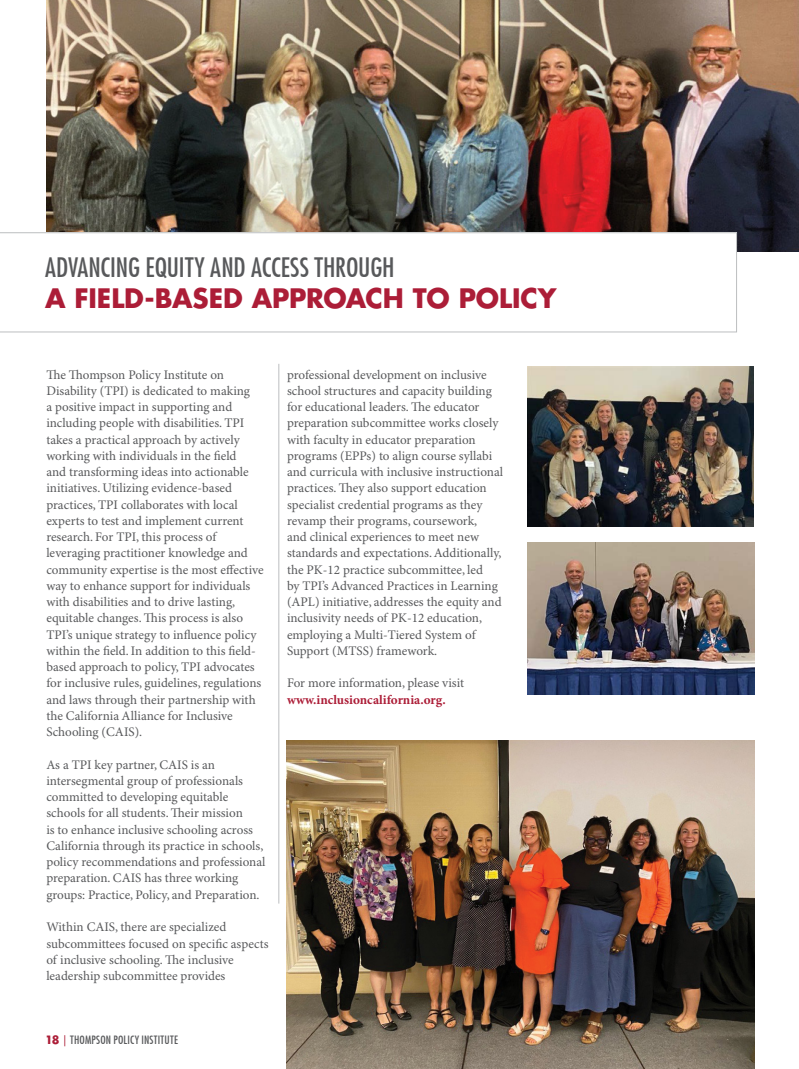
<style>
.page{position:relative;width:799px;height:1069px;background:#fff}
.page>*{position:absolute;margin:0;border:0;box-sizing:border-box;transform-origin:0 0}
.t1{font:500 condensed 26.25px/31.5px "Futura LT Pro";letter-spacing:-.01em;color:#58595b}
.t2{font:13.12px/16.2px "Minion Pro";color:#58595b}
.t3{font:500 condensed 11.25px "Futura LT Pro";letter-spacing:.025em;color:#58595b}
.s1{font-weight:700;font-stretch:normal;color:#ac1d37}
.s2{font-weight:700;color:#ac1d37}
.s3{color:#ac1d37}
</style>
<div class="page">
<img style="left:46px;top:0;width:753px;height:251px">
<hr style="left:278px;top:364px;width:1px;height:539px;background:#bcbec0">
<img style="left:528px;top:366px;width:226px;height:161px">
<img style="left:528px;top:542px;width:226px;height:152px">
<img style="left:286px;top:741px;width:468px;height:328px">
<svg style="left:0;top:232px;width:737px;height:100px"></svg>
<h2 class="t1" style="left:45px;top:251px;width:513px">ADVANCING EQUITY AND ACCESS THROUGH<br><span class="s1">A FIELD-BASED APPROACH TO POLICY</span></h2>
<p class="t2" style="left:46px;top:367px;width:219px">Te Tompson Policy Institute on Disability (TPI) is dedicated to making<br>a positive impact in supporting and including people with disabilities. TPI takes a practical approach by actively working with individuals in the feld<br>and transforming ideas into actionable initiatives. Utilizing evidence-based practices, TPI collaborates with local experts to test and implement current research. For TPI, this process of leveraging practitioner knowledge and community expertise is the most efective way to enhance support for individuals with disabilities and to drive lasting, equitable changes. Tis process is also TPI’s unique strategy to infuence policy within the feld. In addition to this feld&shy;based approach to policy, TPI advocates for inclusive rules, guidelines, regulations and laws through their partnership with the California Alliance for Inclusive Schooling (CAIS).</p>
<p class="t2" style="left:46px;top:757px;width:221px">As a TPI key partner, CAIS is an intersegmental group of professionals committed to developing equitable schools for all students. Teir mission<br>is to enhance inclusive schooling across California through its practice in schools, policy recommendations and professional preparation. CAIS has three working groups: Practice, Policy, and Preparation.</p>
<p class="t2" style="left:46px;top:919px;width:224px">Within CAIS, there are specialized subcommittees focused on specifc aspects of inclusive schooling. Te inclusive leadership subcommittee provides</p>
<p class="t2" style="left:287px;top:367px;width:218px">professional development on inclusive school structures and capacity building for educational leaders. Te educator preparation subcommittee works closely with faculty in educator preparation programs (EPPs) to align course syllabi and curricula with inclusive instructional practices. Tey also support education specialist credential programs as they revamp their programs, coursework,<br>and clinical experiences to meet new standards and expectations. Additionally, the PK-12 practice subcommittee, led<br>by TPI’s Advanced Practices in Learning (APL) initiative, addresses the equity and inclusivity needs of PK-12 education, employing a Multi-Tiered System of Support (MTSS) framework.</p>
<p class="t2" style="left:287px;top:675px;width:178px">For more information, please visit <span class="s2">www.inclusioncalifornia.org.</span></p>
<p class="t3" style="left:45px;top:1032px;width:134px"><span class="s1">18</span> <span class="s3">|</span> THOMPSON POLICY INSTITUTE</p>
</div>
